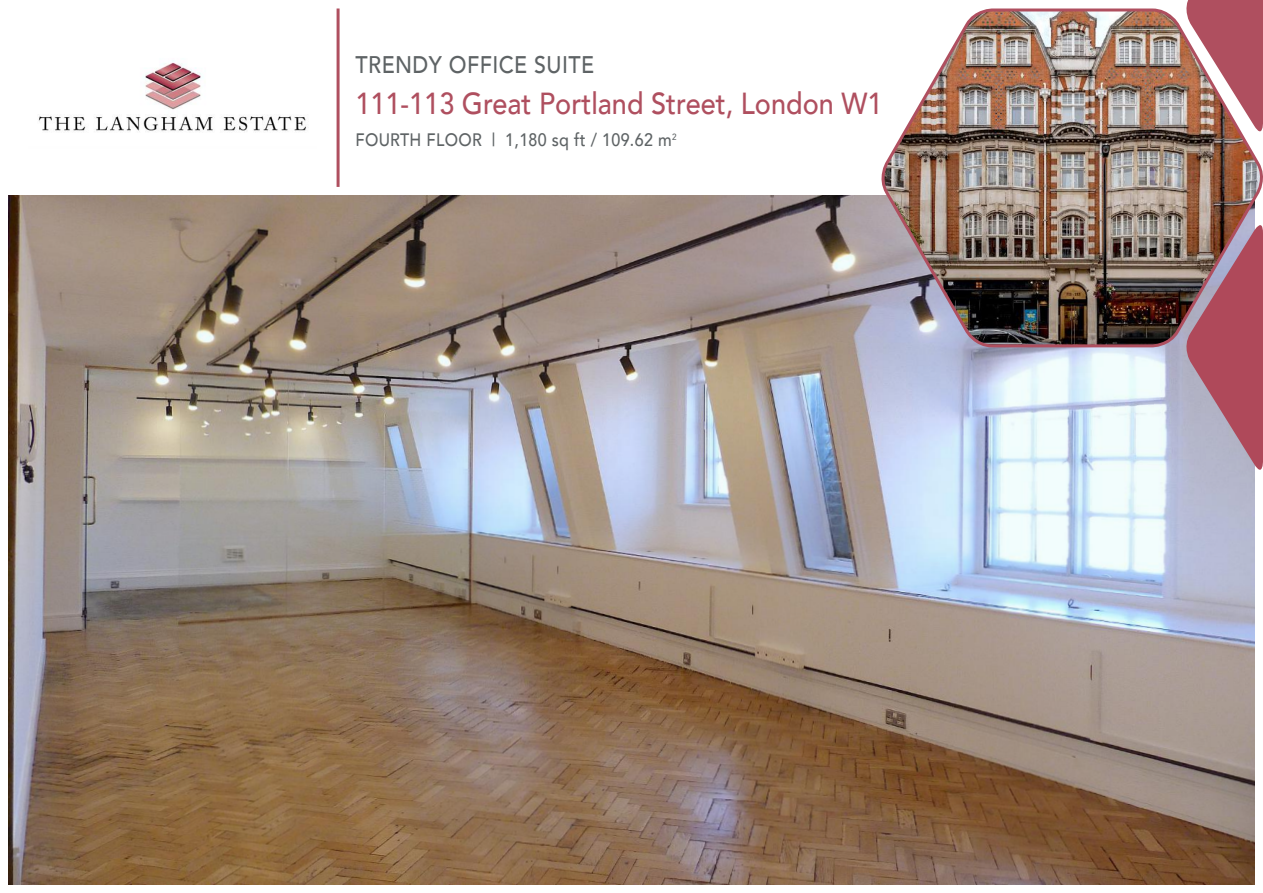
<style>
.page{position:relative;width:1263px;height:893px;background:#fff}
.page>*{position:absolute;margin:0;border:0;box-sizing:border-box;transform-origin:0 0}
.t1{font:500 30.45px "Avenir";color:#af4f5f;scale:.89 1}
.t2{font:500 24px "Avenir";letter-spacing:.02em;color:#5e6365;scale:.89 1}
.t3{font:500 18px "Avenir";letter-spacing:.02em;color:#5e6365;scale:.89 1}
</style>
<div class="page">
<img style="left:9px;top:196px;width:1245px;height:688px">
<img style="left:38px;top:60px;width:268px;height:72px">
<svg style="left:1181px;top:349px;width:82px;height:129px"></svg>
<svg style="left:1186px;top:0;width:77px;height:7px"></svg>
<hr style="left:337px;top:9px;width:3px;height:178px;background:#af4f5f">
<img style="left:878px;top:7px;width:385px;height:342px">
<p class="t2" style="left:355px;top:44px;width:270px">TRENDY OFFICE SUITE</p>
<p class="t1" style="left:355px;top:77px;width:594px">111-113 Great Portland Street, London W1</p>
<p class="t3" style="left:355px;top:124px;width:362px">FOURTH FLOOR | 1,180 sq ft / 109.62 m<sup>2</sup></p>
</div>
